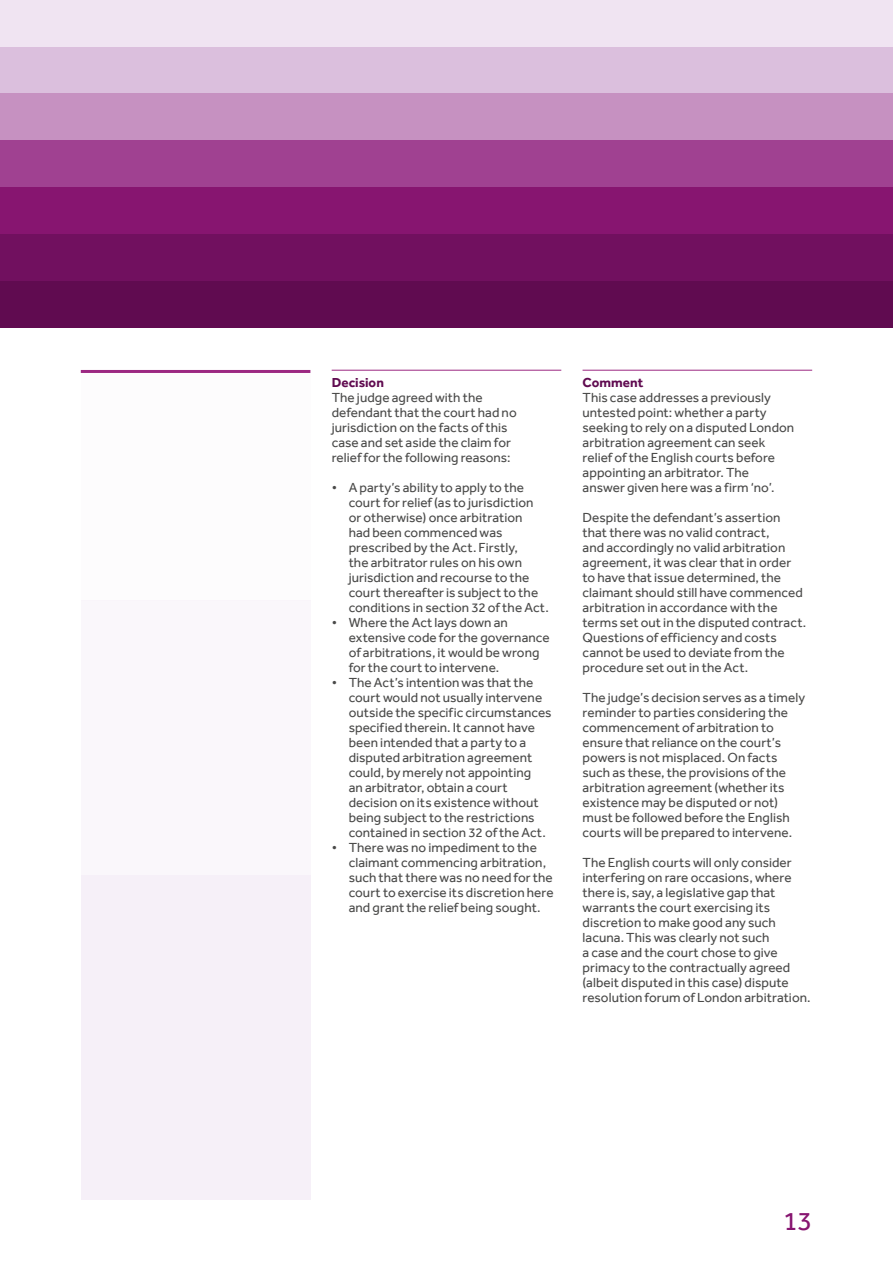
<style>
.page{position:relative;width:893px;height:1263px;background:#fff}
.page>*{position:absolute;margin:0;border:0;box-sizing:border-box;transform-origin:0 0}
.t1{font:27px "Effra";color:#871570}
.t2{font:13.5px/15px "Effra";letter-spacing:.005em;color:#4a4a49}
.t3{font:700 13.5px "Effra";color:#600b50}
</style>
<div class="page">
<div style="left:0;top:0;width:893px;height:47px;background:#f0e4f2"></div>
<div style="left:0;top:47px;width:893px;height:47px;background:#dbbfdd"></div>
<div style="left:0;top:94px;width:893px;height:46px;background:#c691c1"></div>
<div style="left:0;top:140px;width:893px;height:47px;background:#a04191"></div>
<div style="left:0;top:187px;width:893px;height:47px;background:#871570"></div>
<div style="left:0;top:234px;width:893px;height:47px;background:#71105f"></div>
<div style="left:0;top:281px;width:893px;height:46px;background:#600b50"></div>
<hr style="left:81px;top:370px;width:229px;height:3px;background:#9c2882">
<div style="left:81px;top:875px;width:229px;height:324px;background:#f6f0f8"></div>
<div style="left:81px;top:600px;width:229px;height:275px;background:#faf7fb"></div>
<hr style="left:332px;top:370px;width:229px;height:1px;background:#9c2882">
<hr style="left:583px;top:370px;width:229px;height:1px;background:#9c2882">
<p class="t3" style="left:332px;top:375px;width:54px">Decision</p>
<p class="t2" style="left:332px;top:390px;width:187px">The judge agreed with the defendant that the court had no jurisdiction on the facts of this case and set aside the claim for relief for the following reasons:</p>
<p class="t2" style="left:349px;top:480px;width:202px;text-indent:-17px">• A party’s ability to apply to the court for relief (as to jurisdiction or otherwise) once arbitration<br>had been commenced was prescribed by the Act. Firstly,<br>the arbitrator rules on his own jurisdiction and recourse to the court thereafter is subject to the conditions in section 32 of the Act.</p>
<p class="t2" style="left:349px;top:615px;width:203px;text-indent:-17px">• Where the Act lays down an extensive code for the governance of arbitrations, it would be wrong for the court to intervene.</p>
<p class="t2" style="left:349px;top:675px;width:204px;text-indent:-17px">• The Act’s intention was that the court would not usually intervene outside the specific circumstances specified therein. It cannot have been intended that a party to a disputed arbitration agreement could, by merely not appointing<br>an arbitrator, obtain a court decision on its existence without being subject to the restrictions contained in section 32 of the Act.</p>
<p class="t2" style="left:349px;top:840px;width:206px;text-indent:-17px">• There was no impediment to the claimant commencing arbitration, such that there was no need for the court to exercise its discretion here and grant the relief being sought.</p>
<p class="t3" style="left:583px;top:375px;width:62px">Comment</p>
<p class="t2" style="left:583px;top:390px;width:213px">This case addresses a previously untested point: whether a party seeking to rely on a disputed London arbitration agreement can seek relief of the English courts before appointing an arbitrator. The answer given here was a firm ‘no’.</p>
<p class="t2" style="left:583px;top:510px;width:225px">Despite the defendant’s assertion that there was no valid contract,<br>and accordingly no valid arbitration agreement, it was clear that in order to have that issue determined, the claimant should still have commenced arbitration in accordance with the terms set out in the disputed contract.<br>Questions of efficiency and costs cannot be used to deviate from the procedure set out in the Act.</p>
<p class="t2" style="left:583px;top:690px;width:224px">The judge’s decision serves as a timely reminder to parties considering the commencement of arbitration to ensure that reliance on the court’s powers is not misplaced. On facts such as these, the provisions of the arbitration agreement (whether its existence may be disputed or not) must be followed before the English courts will be prepared to intervene.</p>
<p class="t2" style="left:583px;top:855px;width:230px">The English courts will only consider interfering on rare occasions, where there is, say, a legislative gap that warrants the court exercising its discretion to make good any such lacuna. This was clearly not such<br>a case and the court chose to give primacy to the contractually agreed (albeit disputed in this case) dispute resolution forum of London arbitration.</p>
<h1 class="t1" style="left:783px;top:1205px;width:31px">13</h1>
</div>
